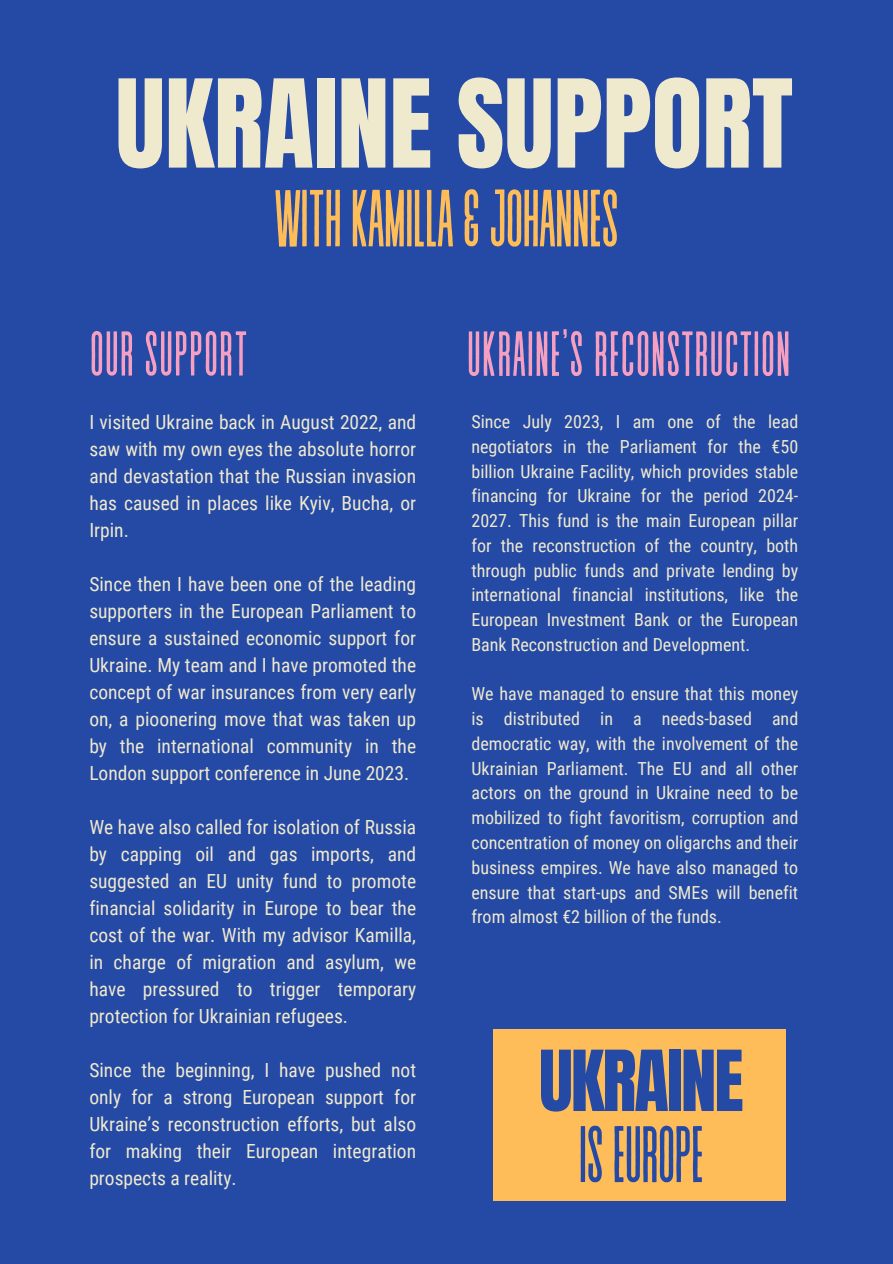
<style>
.page{position:relative;width:893px;height:1264px;background:#fff}
.page>*{position:absolute;margin:0;border:0;box-sizing:border-box;transform-origin:0 0}
.t1{font:103.95px "Anton";color:#efe9ce}
.t2{font:80.7px "Revive 80 Tall";letter-spacing:-.03em;color:#ffbd59}
.t3{font:79.8px "Revive 80 Tall";letter-spacing:-.03em;color:#254aa5}
.t4{font:71.4px "Anton";letter-spacing:-.03em;color:#254aa5}
.t5{font:63.45px "Revive 80 Tall";color:#f79fc1}
.t6{font:63px "Revive 80 Tall";color:#f79fc1}
.t7{font:19.5px/27px "Roboto Condensed";color:#efe9ce;text-align:justify}
.t8{font:18px/24.8px "Roboto Condensed";color:#efe9ce;text-align:justify}
</style>
<div class="page">
<div style="left:0;top:0;width:892px;height:1263px;background:#254aa5"></div>
<div style="left:493px;top:1029px;width:292px;height:171px;background:#ffbd59"></div>
<h1 class="t1" style="left:116px;top:71px;width:679px">UKRAINE SUPPORT</h1>
<h2 class="t2" style="left:274px;top:177px;width:347px">WITH KAMILLA &amp; JOHANNES</h2>
<h3 class="t6" style="left:89px;top:321px;width:160px">OUR SUPPORT</h3>
<h3 class="t5" style="left:466px;top:321px;width:326px">UKRAINE’S RECONSTRUCTION</h3>
<p class="t7" style="left:89px;top:408px;width:328px">I visited Ukraine back in August 2022, and saw with my own eyes the absolute horror and devastation that the Russian invasion has caused in places like Kyiv, Bucha, or Irpin.</p>
<p class="t7" style="left:89px;top:570px;width:328px">Since then I have been one of the leading supporters in the European Parliament to ensure a sustained economic support for Ukraine. My team and I have promoted the concept of war insurances from very early on, a pioonering move that was taken up by the international community in the London support conference in June 2023.</p>
<p class="t7" style="left:89px;top:813px;width:328px">We have also called for isolation of Russia by capping oil and gas imports, and suggested an EU unity fund to promote financial solidarity in Europe to bear the cost of the war. With my advisor Kamilla, in charge of migration and asylum, we have pressured to trigger temporary protection for Ukrainian refugees.</p>
<p class="t7" style="left:89px;top:1056px;width:328px">Since the beginning, I have pushed not only for a strong European support for Ukraine’s reconstruction efforts, but also for making their European integration prospects a reality.</p>
<p class="t8" style="left:471px;top:408px;width:328px">Since July 2023, I am one of the lead negotiators in the Parliament for the €50 billion Ukraine Facility, which provides stable financing for Ukraine for the period 2024- 2027. This fund is the main European pillar for the reconstruction of the country, both through public funds and private lending by international financial institutions, like the European Investment Bank or the European Bank Reconstruction and Development.</p>
<p class="t8" style="left:471px;top:681px;width:328px">We have managed to ensure that this money is distributed in a needs-based and democratic way, with the involvement of the Ukrainian Parliament. The EU and all other actors on the ground in Ukraine need to be mobilized to fight favoritism, corruption and concentration of money on oligarchs and their business empires. We have also managed to ensure that start-ups and SMEs will benefit from almost €2 billion of the funds.</p>
<h3 class="t4" style="left:539px;top:1044px;width:206px">UKRAINE</h3>
<h3 class="t3" style="left:578px;top:1113px;width:128px">IS EUROPE</h3>
</div>
